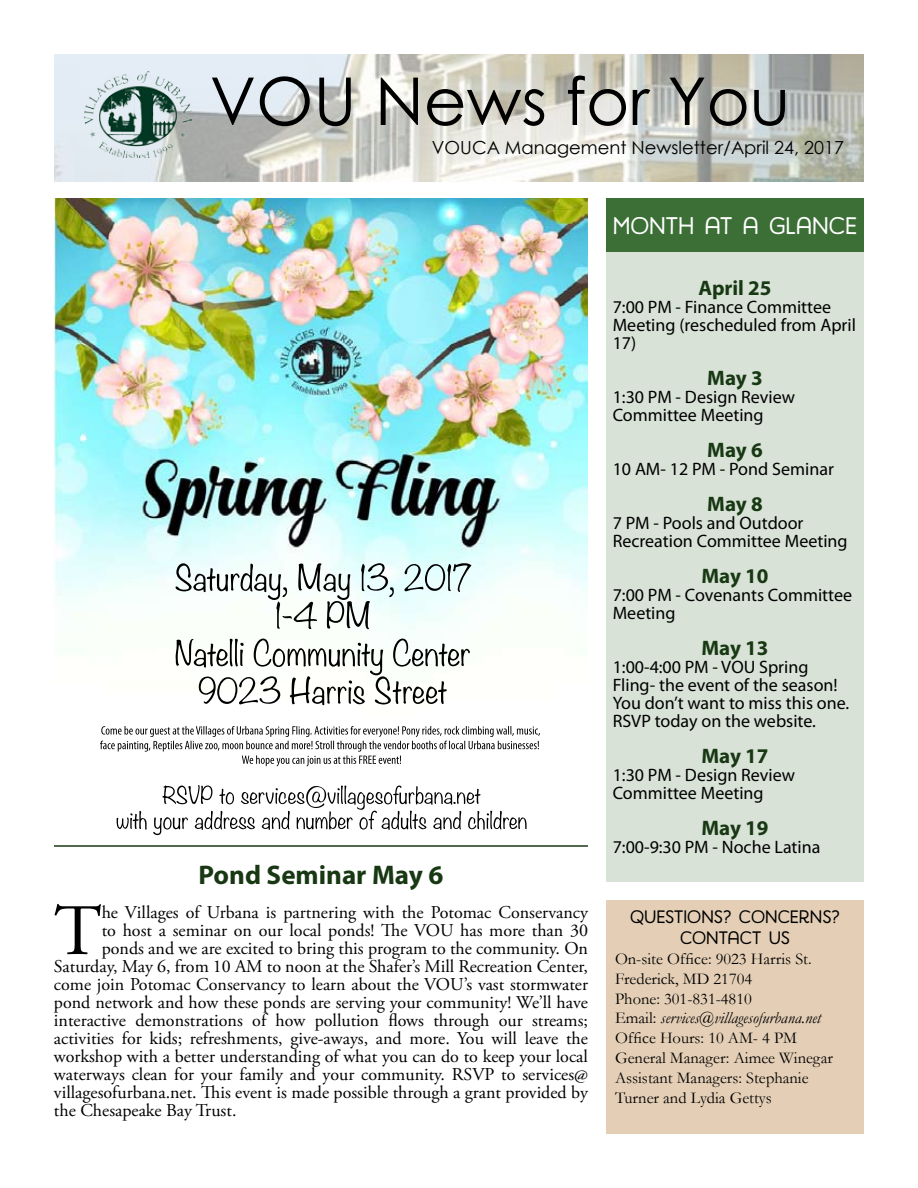
<style>
.page{position:relative;width:918px;height:1188px;background:#fff}
.page>*{position:absolute;margin:0;border:0;box-sizing:border-box;transform-origin:0 0}
.t1{font:72.3px "Adobe Garamond Pro";color:#000}
.t2{font:66px "Century Gothic";color:#000}
.t3{font:700 27px "Myriad Pro";color:#183813}
.t4{font:25.5px "Harman Retro";color:#fff}
.t5{font:24px "Harman Retro";color:#fff}
.t6{font:700 21px "Myriad Pro";color:#183813}
.t7{font:18px "Adobe Garamond Pro";color:#000}
.t8{font:18px/18px "Myriad Pro";color:#000}
.t9{font:18px "Century Gothic";color:#000}
.t10{font:18px/21.6px "Harman Retro";color:#000;text-align:center}
.t11{font:16.5px/19.8px "Garamond";color:#000}
.s1{font-style:italic}
</style>
<div class="page">
<div style="left:606px;top:900px;width:258px;height:234px;background:#e4cfb6"></div>
<div style="left:606px;top:198px;width:258px;height:54px;background:#3c6f36"></div>
<img style="left:54px;top:54px;width:810px;height:127px">
<img style="left:84px;top:71px;width:107px;height:87px">
<img style="left:54px;top:198px;width:534px;height:638px">
<div style="left:606px;top:252px;width:258px;height:630px;background:#d8e2d7"></div>
<hr style="left:54px;top:845px;width:534px;height:2px;background:#183813">
<h2 class="t2" style="left:210px;top:55px;width:582px">VOU News for You</h2>
<p class="t9" style="left:432px;top:134px;width:414px">VOUCA Management Newsletter/April 24, 2017</p>
<h3 class="t4" style="left:616px;top:211px;width:239px">WEEK AT A GLANCE</h3>
<h3 class="t5" style="left:613px;top:212px;width:246px">MONTH AT A GLANCE</h3>
<h3 class="t3" style="left:199px;top:858px;width:246px">Pond Seminar May 6</h3>
<h1 class="t1" style="left:54px;top:888px;width:49px">T</h1>
<p class="t7" style="left:102px;top:901px;width:488px">he Villages of Urbana is partnering with the Potomac Conservancy</p>
<p class="t7" style="left:102px;top:919px;width:488px">to host a seminar on our local ponds! The VOU has more than 30</p>
<p class="t7" style="left:102px;top:937px;width:488px">ponds and we are excited to bring this program to the community. On</p>
<p class="t7" style="left:54px;top:955px;width:535px">Saturday, May 6, from 10 AM to noon at the Shafer’s Mill Recreation Center,</p>
<p class="t7" style="left:54px;top:973px;width:536px">come join Potomac Conservancy to learn about the VOU’s vast stormwater</p>
<p class="t7" style="left:54px;top:991px;width:535px">pond network and how these ponds are serving your community! We’ll have</p>
<p class="t7" style="left:54px;top:1009px;width:536px">interactive demonstrations of how pollution flows through our streams;</p>
<p class="t7" style="left:54px;top:1027px;width:535px">activities for kids; refreshments, give-aways, and more. You will leave the</p>
<p class="t7" style="left:54px;top:1045px;width:535px">workshop with a better understanding of what you can do to keep your local</p>
<p class="t7" style="left:54px;top:1063px;width:535px">waterways clean for your family and your community. RSVP to services@</p>
<p class="t7" style="left:54px;top:1081px;width:535px">villagesofurbana.net. This event is made possible through a grant provided by</p>
<p class="t7" style="left:54px;top:1099px;width:184px">the Chesapeake Bay Trust.</p>
<p class="t6" style="left:698px;top:274px;width:75px">April 25</p>
<p class="t8" style="left:613px;top:297px;width:245px">7:00 PM - Finance Committee<br>Meeting (rescheduled from April<br>17)</p>
<p class="t6" style="left:707px;top:364px;width:57px">May 3</p>
<p class="t8" style="left:613px;top:387px;width:184px">1:30 PM - Design Review<br>Committee Meeting</p>
<p class="t6" style="left:707px;top:436px;width:57px">May 6</p>
<p class="t8" style="left:613px;top:459px;width:223px">10 AM- 12 PM - Pond Seminar</p>
<p class="t6" style="left:707px;top:490px;width:57px">May 8</p>
<p class="t8" style="left:613px;top:513px;width:236px">7 PM - Pools and Outdoor<br>Recreation Committee Meeting</p>
<p class="t6" style="left:701px;top:562px;width:69px">May 10</p>
<p class="t8" style="left:613px;top:585px;width:241px">7:00 PM - Covenants Committee<br>Meeting</p>
<p class="t6" style="left:701px;top:634px;width:69px">May 13</p>
<p class="t8" style="left:613px;top:657px;width:238px">1:00-4:00 PM - VOU Spring<br>Fling- the event of the season!<br>You don’t want to miss this one.<br>RSVP today on the website.</p>
<p class="t6" style="left:701px;top:742px;width:69px">May 17</p>
<p class="t8" style="left:613px;top:765px;width:184px">1:30 PM - Design Review<br>Committee Meeting</p>
<p class="t6" style="left:701px;top:814px;width:69px">May 19</p>
<p class="t8" style="left:613px;top:837px;width:209px">7:00-9:30 PM - Noche Latina</p>
<p class="t10" style="left:630px;top:906px;width:211px">QUESTIONS? CONCERNS?<br>CONTACT US</p>
<p class="t11" style="left:615px;top:948px;width:219px">On-site Office: 9023 Harris St.<br>Frederick, MD 21704<br>Phone: 301-831-4810<br>Email: <span class="s1">services@villagesofurbana.net<br></span>Office Hours: 10 AM- 4 PM<br>General Manager: Aimee Winegar<br>Assistant Managers: Stephanie<br>Turner and Lydia Gettys</p>
</div>
